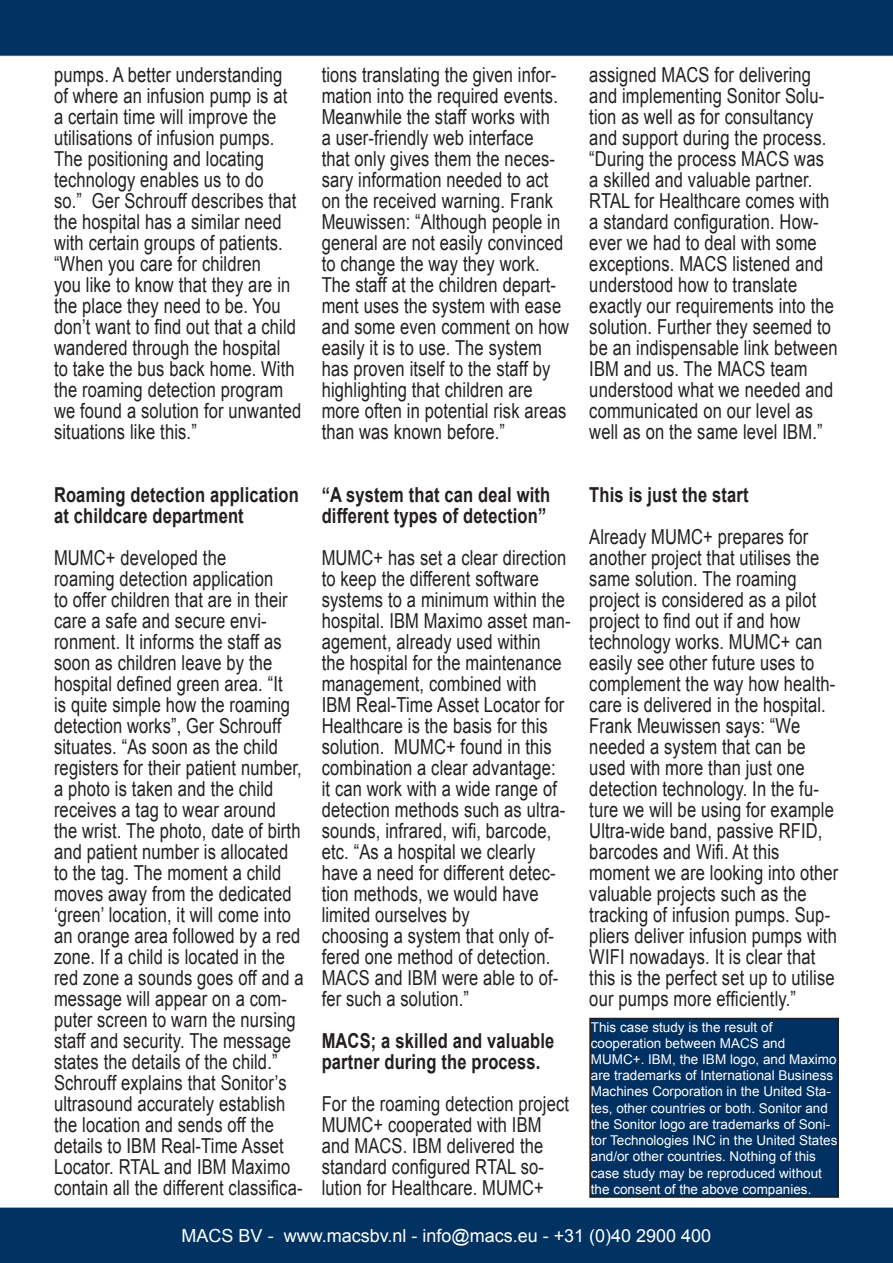
<style>
.page{position:relative;width:893px;height:1263px;background:#fff}
.page>*{position:absolute;margin:0;border:0;box-sizing:border-box;transform-origin:0 0}
.t1{font:20.7px/21px "Arial";letter-spacing:.01em;color:#231f20;scale:.8 1}
.t2{font:700 20.7px/21px "Arial";letter-spacing:.01em;color:#231f20;scale:.8 1}
.t3{font:18px "Arial";color:#fff}
.t4{font:13.5px/16.2px "Arial";color:#fff}
</style>
<div class="page">
<img style="left:0;top:0;width:893px;height:1263px">
<div style="left:590px;top:1018px;width:248px;height:179px;background:#003163"></div>
<div style="left:589px;top:1018px;width:250px;height:180px;border:2px solid #231f20"></div>
<p class="t1" style="left:54px;top:65px;width:311px">pumps. A better understanding of where an infusion pump is at a certain time will improve the utilisations of infusion pumps.<br>The positioning and locating technology enables us to do<br>so.” Ger Schrouff describes that the hospital has a similar need with certain groups of patients. “When you care for children<br>you like to know that they are in the place they need to be. You don’t want to find out that a child wandered through the hospital<br>to take the bus back home. With the roaming detection program we found a solution for unwanted situations like this.”</p>
<p class="t1" style="left:322px;top:65px;width:311px">tions translating the given infor&shy;mation into the required events.<br>Meanwhile the staff works with<br>a user-friendly web interface<br>that only gives them the neces&shy;sary information needed to act on the received warning. Frank<br>Meuwissen: “Although people in general are not easily convinced to change the way they work.<br>The staff at the children depart&shy;ment uses the system with ease and some even comment on how easily it is to use. The system has proven itself to the staff by highlighting that children are more often in potential risk areas than was known before.”</p>
<p class="t1" style="left:589px;top:65px;width:312px">assigned MACS for delivering and implementing Sonitor Solu&shy;tion as well as for consultancy and support during the process. “During the process MACS was a skilled and valuable partner.<br>RTAL for Healthcare comes with a standard configuration. How&shy;ever we had to deal with some exceptions. MACS listened and understood how to translate exactly our requirements into the solution. Further they seemed to be an indispensable link between<br>IBM and us. The MACS team understood what we needed and communicated on our level as well as on the same level IBM.”</p>
<p class="t2" style="left:322px;top:485px;width:287px">“A system that can deal with different types of detection”</p>
<p class="t1" style="left:322px;top:548px;width:313px">MUMC+ has set a clear direction to keep the different software systems to a minimum within the hospital. IBM Maximo asset man&shy;agement, already used within<br>the hospital for the maintenance management, combined with<br>IBM Real-Time Asset Locator for<br>Healthcare is the basis for this solution. MUMC+ found in this combination a clear advantage:<br>it can work with a wide range of detection methods such as ultra&shy;sounds, infrared, wifi, barcode, etc. “As a hospital we clearly have a need for different detec&shy;tion methods, we would have limited ourselves by</p>
<p class="t1" style="left:322px;top:926px;width:297px">choosing a system that only of&shy;fered one method of detection.<br>MACS and IBM were able to of&shy;fer such a solution.”</p>
<p class="t2" style="left:322px;top:1031px;width:292px">MACS; a skilled and valuable partner during the process.</p>
<p class="t1" style="left:322px;top:1094px;width:311px">For the roaming detection project<br>MUMC+ cooperated with IBM and MACS. IBM delivered the standard configured RTAL so&shy;lution for Healthcare. MUMC+</p>
<p class="t2" style="left:54px;top:485px;width:308px">Roaming detection application at childcare department</p>
<p class="t1" style="left:54px;top:548px;width:217px">MUMC+ developed the</p>
<p class="t1" style="left:54px;top:569px;width:314px">roaming detection application<br>to offer children that are in their care a safe and secure envi&shy;ronment. It informs the staff as soon as children leave by the hospital defined green area. “It<br>is quite simple how the roaming detection works”, Ger Schrouff situates. “As soon as the child registers for their patient number, a photo is taken and the child receives a tag to wear around the wrist. The photo, date of birth and patient number is allocated to the tag. The moment a child moves away from the dedicated ‘green’ location, it will come into an orange area followed by a red zone. If a child is located in the red zone a sounds goes off and a message will appear on a com&shy;puter screen to warn the nursing staff and security. The message states the details of the child.”<br>Schrouff explains that Sonitor’s ultrasound accurately establish the location and sends off the details to IBM Real-Time Asset<br>Locator. RTAL and IBM Maximo contain all the different classifica-</p>
<p class="t2" style="left:589px;top:485px;width:201px">This is just the start</p>
<p class="t1" style="left:589px;top:527px;width:309px">Already MUMC+ prepares for another project that utilises the same solution. The roaming project is considered as a pilot project to find out if and how technology works. MUMC+ can easily see other future uses to complement the way how health&shy;care is delivered in the hospital.<br>Frank Meuwissen says: “We needed a system that can be used with more than just one detection technology. In the fu&shy;ture we will be using for example<br>Ultra-wide band, passive RFID, barcodes and Wifi. At this</p>
<p class="t1" style="left:589px;top:863px;width:313px">moment we are looking into other valuable projects such as the tracking of infusion pumps. Sup&shy;pliers deliver infusion pumps with<br>WIFI nowadays. It is clear that this is the perfect set up to utilise our pumps more efficiently.”</p>
<p class="t4" style="left:591px;top:1019px;width:183px">This case study is the result of</p>
<p class="t4" style="left:591px;top:1035px;width:248px">cooperation between MACS and MUMC+. IBM, the IBM logo, and Maximo are trademarks of International Business Machines Corporation in the United Sta&shy;tes, other countries or both. Sonitor and the Sonitor logo are trademarks of Soni&shy;tor Technologies INC in the United States and/or other countries. Nothing of this case study may be reproduced without the consent of the above companies.</p>
<p class="t3" style="left:182px;top:1224px;width:531px">MACS BV - www.macsbv.nl - info@macs.eu - +31 (0)40 2900 400</p>
</div>
